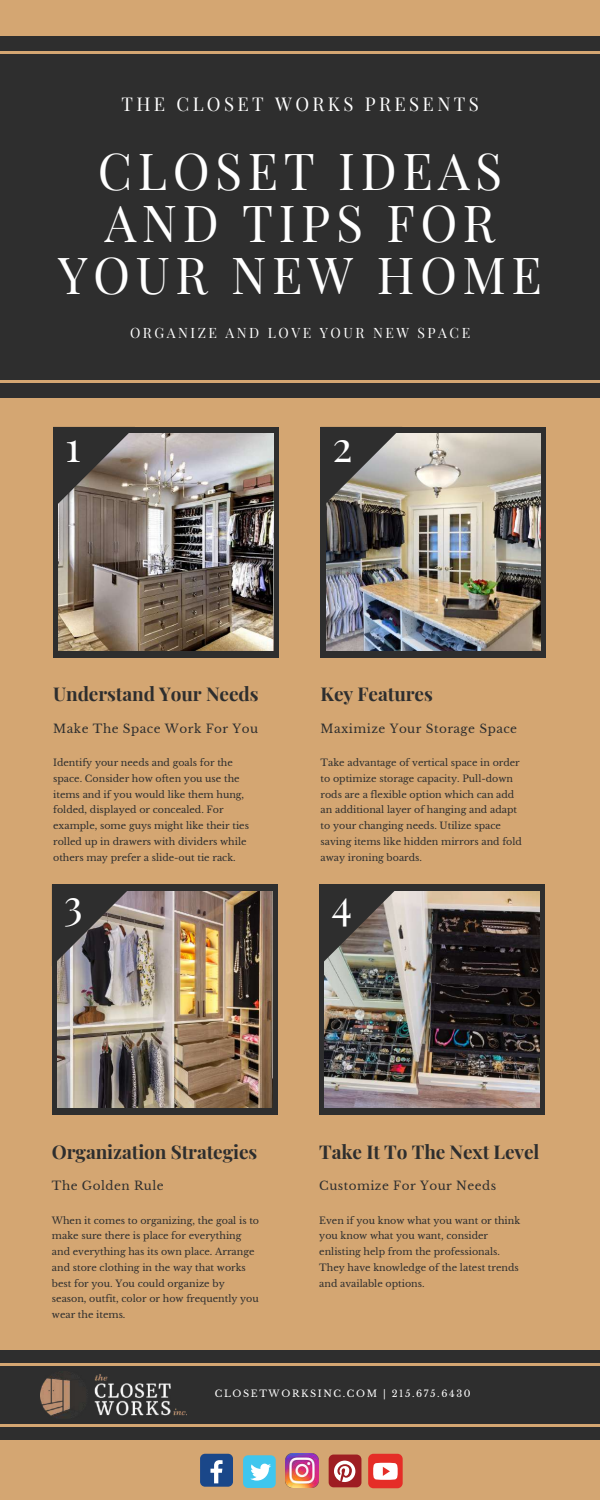
<style>
.page{position:relative;width:600px;height:1500px;background:#d4a672}
.page>*{position:absolute;margin:0;border:0;box-sizing:border-box;transform-origin:0 0}
.t1{font:50px/51.8px "Playfair Display";letter-spacing:.11em;color:#fff;text-align:center}
.t2{font:42px "Playfair Display";color:#fff}
.t3{font:700 19px "Playfair Display";letter-spacing:-.005em;color:#2e2e2e}
.t4{font:18.6px "Playfair Display";letter-spacing:.18em;color:#fff}
.t5{font:14px "Playfair Display";letter-spacing:.18em;color:#fff}
.t6{font:12px "Libre Baskerville";letter-spacing:.04em;color:#2e2e2e}
.t7{font:9.5px/15.8px "Libre Baskerville";color:#2e2e2e}
.t8{font:9.5px "Libre Baskerville";letter-spacing:.17em;color:#fff}
</style>
<div class="page">
<div style="left:0;top:36px;width:600px;height:362px;background:#2e2e2e"></div>
<hr style="left:0;top:51px;width:600px;height:2px;background:#d4a672">
<hr style="left:0;top:380px;width:600px;height:2px;background:#d4a672">
<svg style="left:53px;top:427px;width:226px;height:230px;background:#413f3d"></svg>
<img style="left:59px;top:434px;width:214px;height:216px">
<div style="left:321px;top:427px;width:225px;height:230px;background:#2e2e2e"></div>
<img style="left:326px;top:434px;width:215px;height:216px">
<svg style="left:53px;top:427px;width:82px;height:82px;background:#5a534e"></svg>
<svg style="left:326px;top:433px;width:76px;height:76px"></svg>
<div style="left:52px;top:884px;width:226px;height:231px;background:#2e2e2e"></div>
<img style="left:58px;top:891px;width:214px;height:217px">
<div style="left:319px;top:884px;width:226px;height:231px;background:#2e2e2e"></div>
<img style="left:325px;top:891px;width:214px;height:217px">
<svg style="left:57px;top:891px;width:77px;height:75px"></svg>
<svg style="left:324px;top:891px;width:77px;height:75px"></svg>
<div style="left:0;top:1350px;width:600px;height:90px;background:#2e2e2e"></div>
<hr style="left:0;top:1363px;width:600px;height:3px;background:#d4a672">
<hr style="left:0;top:1424px;width:600px;height:2px;background:#d4a672">
<div style="left:200px;top:1454px;width:33px;height:33px;background:#1a4789;border-radius:5px"></div>
<svg style="left:211px;top:1460px;width:12px;height:23px"></svg>
<div style="left:243px;top:1455px;width:33px;height:33px;background:#3fc6ee;border-radius:5px"></div>
<svg style="left:250px;top:1464px;width:21px;height:17px"></svg>
<img style="left:285px;top:1453px;width:34px;height:34px">
<div style="left:329px;top:1455px;width:32px;height:32px;background:#9e1d22;border-radius:5px"></div>
<svg style="left:334px;top:1461px;width:21px;height:21px"></svg>
<div style="left:368px;top:1454px;width:35px;height:34px;background:#e52d27;border-radius:5px"></div>
<svg style="left:373px;top:1463px;width:25px;height:17px"></svg>
<img style="left:41px;top:1374px;width:146px;height:44px">
<h3 class="t4" style="left:121px;top:91px;width:359px">THE CLOSET WORKS PRESENTS</h3>
<h1 class="t1" style="left:58px;top:144px;width:485px">CLOSET IDEAS<br>AND TIPS FOR<br>YOUR NEW HOME</h1>
<h3 class="t5" style="left:130px;top:322px;width:342px">ORGANIZE AND LOVE YOUR NEW SPACE</h3>
<h2 class="t2" style="left:65px;top:417px;width:17px">1</h2>
<h2 class="t2" style="left:333px;top:417px;width:22px">2</h2>
<h3 class="t3" style="left:53px;top:681px;width:207px">Understand Your Needs</h3>
<p class="t6" style="left:53px;top:721px;width:207px">Make The Space Work For You</p>
<p class="t7" style="left:53px;top:755px;width:197px">Identify your needs and goals for the space. Consider how often you use the items and if you would like them hung, folded, displayed or concealed. For example, some guys might like their ties rolled up in drawers with dividers while others may prefer a slide-out tie rack.</p>
<h3 class="t3" style="left:321px;top:681px;width:114px">Key Features</h3>
<p class="t6" style="left:321px;top:721px;width:198px">Maximize Your Storage Space</p>
<p class="t7" style="left:321px;top:755px;width:203px">Take advantage of vertical space in order to optimize storage capacity. Pull-down rods are a flexible option which can add an additional layer of hanging and adapt to your changing needs. Utilize space saving items like hidden mirrors and fold away ironing boards.</p>
<h2 class="t2" style="left:64px;top:874px;width:20px">3</h2>
<h2 class="t2" style="left:331px;top:874px;width:22px">4</h2>
<h3 class="t3" style="left:52px;top:1138px;width:207px">Organization Strategies</h3>
<p class="t6" style="left:52px;top:1179px;width:113px">The Golden Rule</p>
<p class="t7" style="left:52px;top:1212px;width:209px">When it comes to organizing, the goal is to make sure there is place for everything and everything has its own place. Arrange and store clothing in the way that works best for you. You could organize by season, outfit, color or how frequently you wear the items.</p>
<h3 class="t3" style="left:319px;top:1138px;width:222px">Take It To The Next Level</h3>
<p class="t6" style="left:319px;top:1179px;width:178px">Customize For Your Needs</p>
<p class="t7" style="left:319px;top:1212px;width:202px">Even if you know what you want or think you know what you want, consider enlisting help from the professionals.<br>They have knowledge of the latest trends and available options.</p>
<p class="t8" style="left:215px;top:1388px;width:257px">CLOSETWORKSINC.COM | 215.675.6430</p>
</div>
